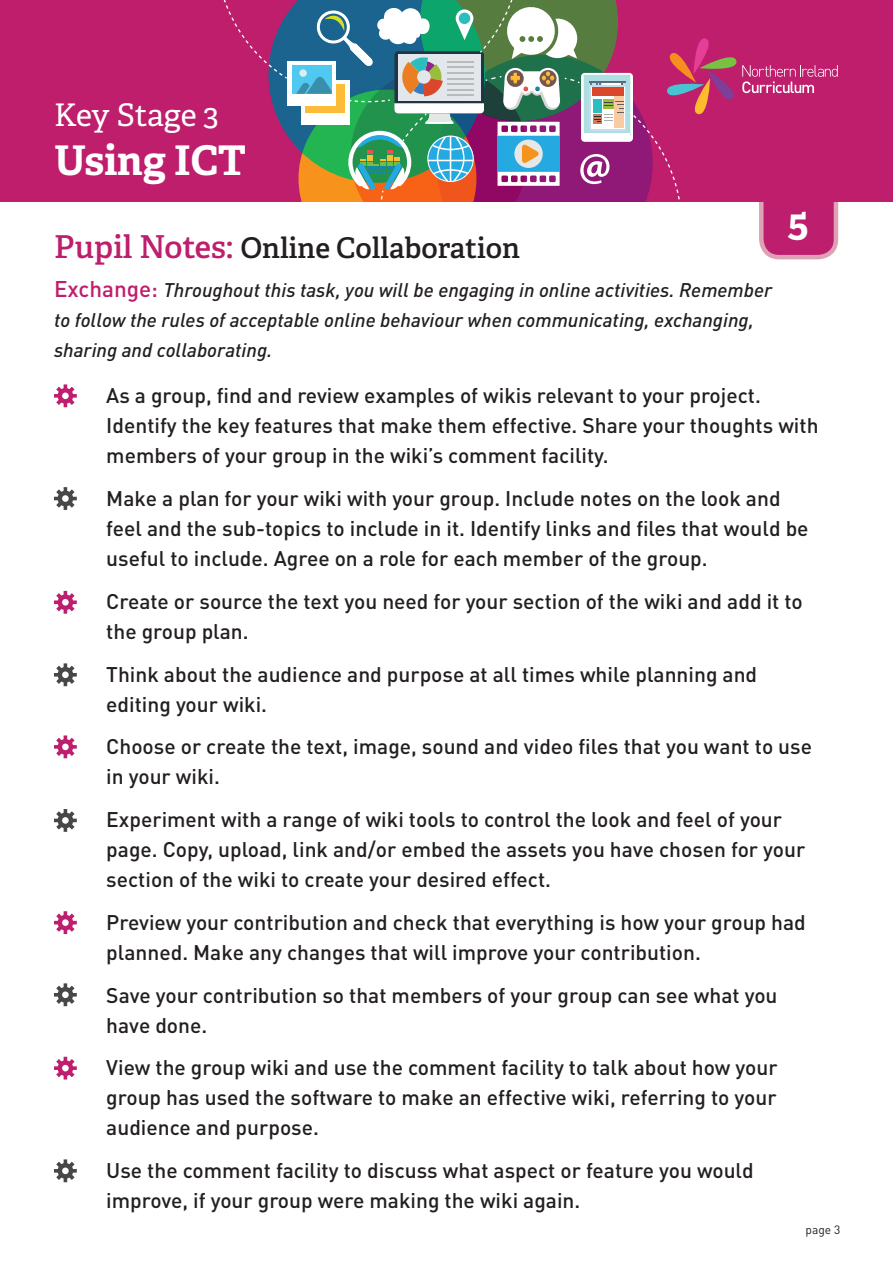
<style>
.page{position:relative;width:893px;height:1263px;background:#fff}
.page>*{position:absolute;margin:0;border:0;box-sizing:border-box;transform-origin:0 0}
.t1{font:700 40.8px "Adelle";color:#fff}
.Levels_Bullets{font:700 39px "Adelle";color:#fff}
.t2{font:31.05px "Adelle";letter-spacing:-.005em;color:#fff}
.t3{font:600 28.5px "Adelle";color:#231f20}
.Body_Text_New{font:500 21px/30px "DIN Pro";color:#231f20}
.t4{font:italic 500 19.5px/30px "DIN Pro";color:#231f20}
.t5{font:12px "DIN Pro";color:#231f20}
.s1{font-size:31.5px;color:#bd1e6d}
.s2{font-style:normal;font-size:22.5px;color:#bf1e6c}
</style>
<div class="page">
<div style="left:0;top:0;width:893px;height:202px;background:#bf1e6d"></div>
<svg style="left:223px;top:0;width:616px;height:260px"></svg>
<svg style="left:54px;top:384px;width:23px;height:23px"></svg>
<svg style="left:54px;top:487px;width:23px;height:23px"></svg>
<svg style="left:54px;top:591px;width:23px;height:23px"></svg>
<svg style="left:54px;top:663px;width:23px;height:23px"></svg>
<svg style="left:54px;top:735px;width:23px;height:23px"></svg>
<svg style="left:54px;top:809px;width:23px;height:23px"></svg>
<svg style="left:54px;top:911px;width:23px;height:23px"></svg>
<svg style="left:54px;top:983px;width:23px;height:23px"></svg>
<svg style="left:54px;top:1057px;width:23px;height:22px"></svg>
<svg style="left:54px;top:1159px;width:23px;height:23px"></svg>
<h3 class="t2" style="left:54px;top:96px;width:166px">Key Stage 3</h3>
<h1 class="t1" style="left:54px;top:135px;width:194px">Using ICT</h1>
<h3 class="t3" style="left:54px;top:230px;width:467px"><span class="s1">Pupil Notes:</span> Online Collaboration</h3>
<p class="t4" style="left:54px;top:275px;width:720px"><span class="s2">Exchange:</span> Throughout this task, you will be engaging in online activities. Remember to follow the rules of acceptable online behaviour when communicating, exchanging, sharing and collaborating.</p>
<p class="Levels_Bullets" style="left:788px;top:198px;width:23px">5</p>
<p class="Body_Text_New" style="left:106px;top:380px;width:714px">As a group, find and review examples of wikis relevant to your project.<br>Identify the key features that make them effective. Share your thoughts with members of your group in the wiki’s comment facility.</p>
<p class="Body_Text_New" style="left:106px;top:483px;width:704px">Make a plan for your wiki with your group. Include notes on the look and feel and the sub-topics to include in it. Identify links and files that would be useful to include. Agree on a role for each member of the group.</p>
<p class="Body_Text_New" style="left:106px;top:585px;width:698px">Create or source the text you need for your section of the wiki and add it to the group plan.</p>
<p class="Body_Text_New" style="left:106px;top:658px;width:652px">Think about the audience and purpose at all times while planning and editing your wiki.</p>
<p class="Body_Text_New" style="left:106px;top:731px;width:707px">Choose or create the text, image, sound and video files that you want to use in your wiki.</p>
<p class="Body_Text_New" style="left:106px;top:804px;width:700px">Experiment with a range of wiki tools to control the look and feel of your page. Copy, upload, link and/or embed the assets you have chosen for your section of the wiki to create your desired effect.</p>
<p class="Body_Text_New" style="left:106px;top:906px;width:701px">Preview your contribution and check that everything is how your group had planned. Make any changes that will improve your contribution.</p>
<p class="Body_Text_New" style="left:106px;top:979px;width:673px">Save your contribution so that members of your group can see what you have done.</p>
<p class="Body_Text_New" style="left:106px;top:1052px;width:673px;text-align:justify">View the group wiki and use the comment facility to talk about how your group has used the software to make an effective wiki, referring to your audience and purpose.</p>
<p class="Body_Text_New" style="left:106px;top:1155px;width:649px">Use the comment facility to discuss what aspect or feature you would improve, if your group were making the wiki again.</p>
<p class="t5" style="left:805px;top:1221px;width:36px">page 3</p>
</div>
